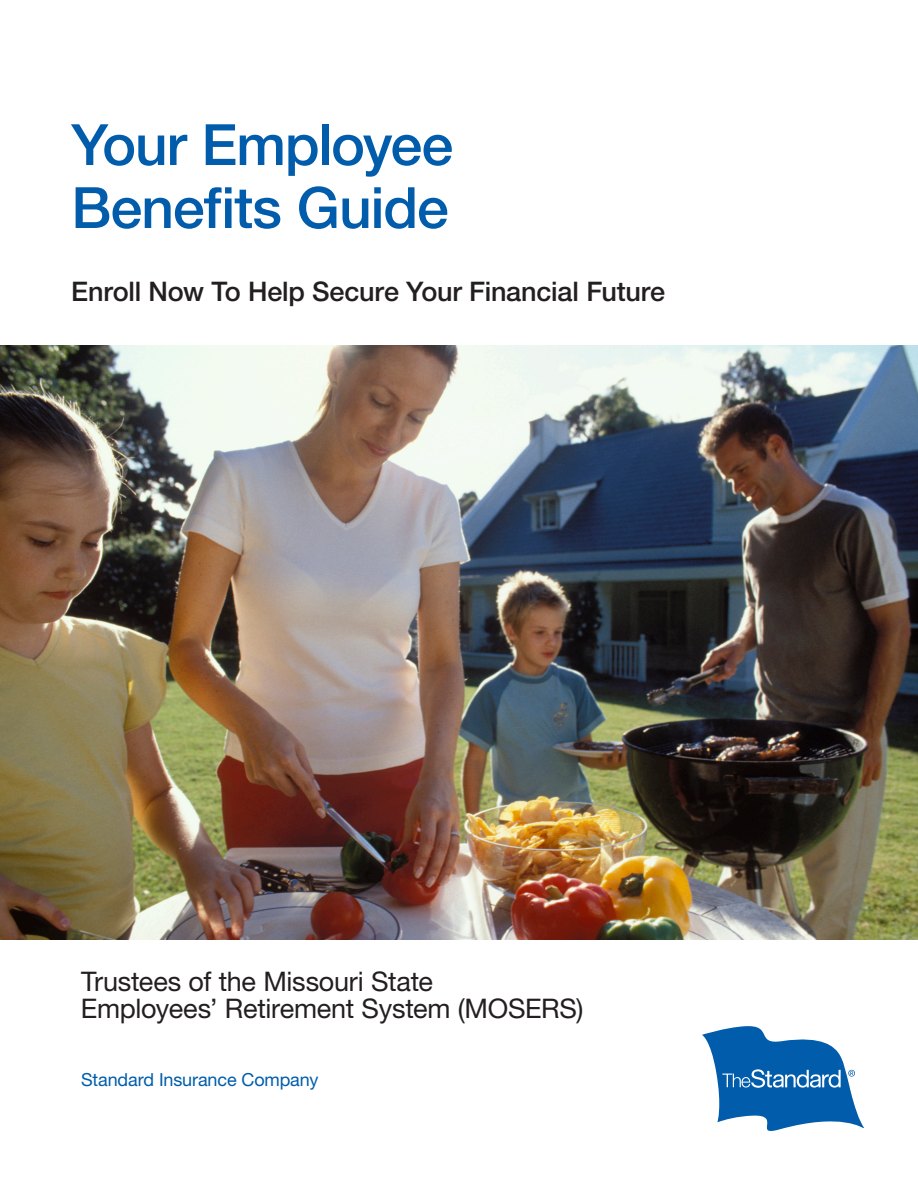
<style>
.page{position:relative;width:918px;height:1188px;background:#fff}
.page>*{position:absolute;margin:0;border:0;box-sizing:border-box;transform-origin:0 0}
.COVER_TITLE{font:500 57px/63px "Helvetica Neue LT Std";letter-spacing:-.02em;color:#015dab}
.COVER_Company_Produc{font:27px/27px "Helvetica Neue LT Std";letter-spacing:-.01em;color:#231f20}
.COVER_SUBTITLE{font:500 27px "Helvetica Neue LT Std";letter-spacing:-.01em;color:#231f20}
.COVER_Company_Produc-2{font:18px "Helvetica Neue LT Std";letter-spacing:-.005em;color:#015dab}
</style>
<div class="page">
<img style="left:0;top:345px;width:918px;height:594px">
<svg style="left:702px;top:1026px;width:162px;height:105px"></svg>
<p class="COVER_TITLE" style="left:71px;top:113px;width:383px">Your Employee<br>Benefits Guide</p>
<p class="COVER_SUBTITLE" style="left:71px;top:275px;width:595px">Enroll Now To Help Secure Your Financial Future</p>
<p class="COVER_Company_Produc" style="left:81px;top:968px;width:504px">Trustees of the Missouri State<br>Employees’ Retirement System (MOSERS)</p>
<p class="COVER_Company_Produc-2" style="left:81px;top:1069px;width:239px">Standard Insurance Company</p>
</div>
